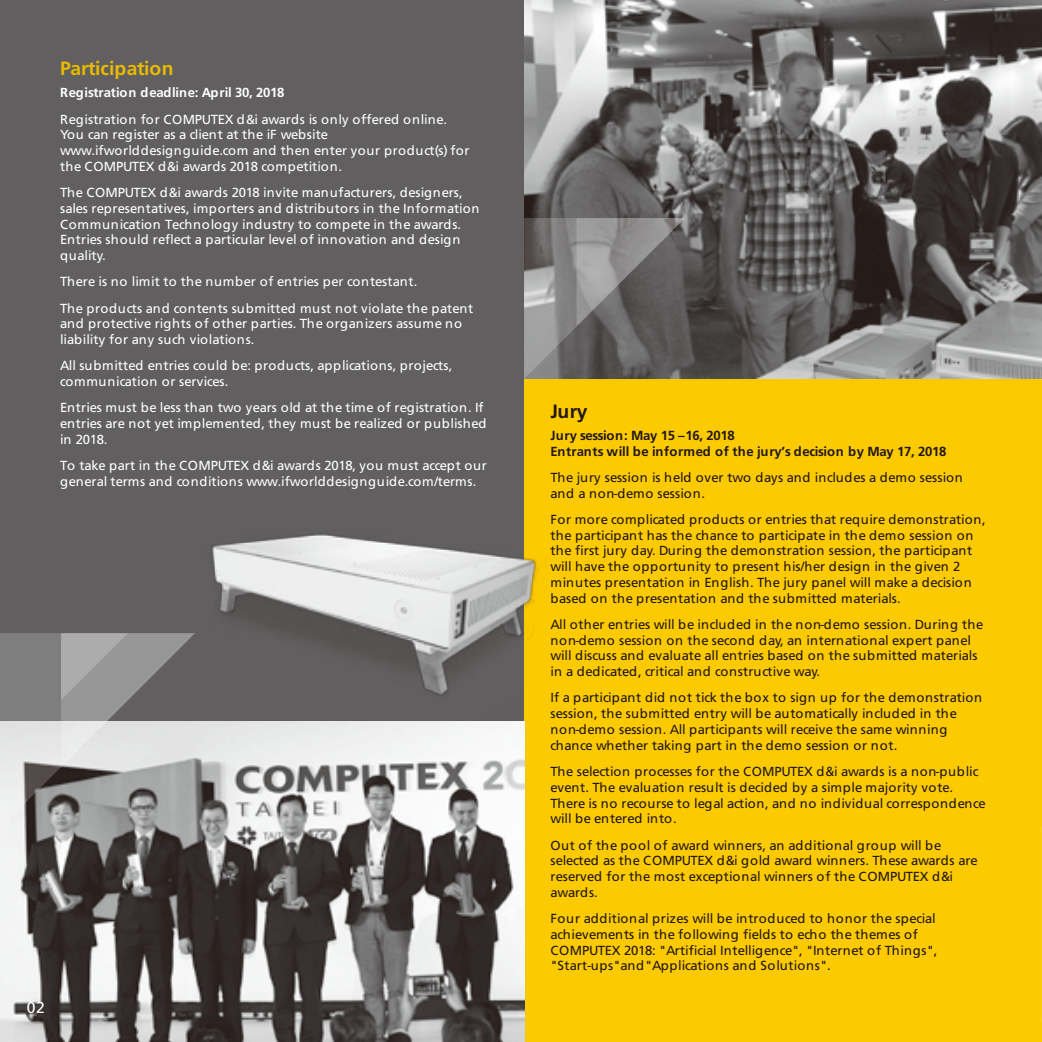
<style>
.page{position:relative;width:1042px;height:1042px;background:#615f5f}
.page>*{position:absolute;margin:0;border:0;box-sizing:border-box;transform-origin:0 0}
.t1{font:700 19.25px "Frutiger LT Std";letter-spacing:-.01em;color:#e8ba00}
.t2{font:700 19.25px "Frutiger LT Std";color:#221815}
.t3{font:15.75px "Frutiger LT Std";color:#fff}
.t4{font:13.12px/15.8px "Frutiger LT Std";letter-spacing:.01em;color:#221815}
.t5{font:13.12px/15.8px "Frutiger LT Std";letter-spacing:.01em;color:#fff}
.t6{font:700 13.12px/15.8px "Frutiger LT Std";letter-spacing:-.01em;color:#221815}
.t7{font:700 13.12px "Frutiger LT Std";letter-spacing:-.01em;color:#fff}
</style>
<div class="page">
<div style="left:524px;top:362px;width:518px;height:680px;background:#fcca00"></div>
<img style="left:524px;top:0;width:518px;height:379px">
<img style="left:0;top:807px;width:524px;height:235px">
<svg style="left:1041px;top:827px;width:1px;height:196px"></svg>
<svg style="left:524px;top:218px;width:161px;height:161px"></svg>
<svg style="left:0;top:633px;width:195px;height:199px;background:#a5a4a4"></svg>
<img style="left:129px;top:333px;width:475px;height:474px">
<h1 class="t1" style="left:60px;top:57px;width:115px">Participation</h1>
<p class="t7" style="left:60px;top:85px;width:226px">Registration deadline: April 30, 2018</p>
<p class="t5" style="left:60px;top:111px;width:411px">Registration for COMPUTEX d&amp;i awards is only offered online.<br>You can register as a client at the iF website www.ifworlddesignguide.com and then enter your product(s) for the COMPUTEX d&amp;i awards 2018 competition.</p>
<p class="t5" style="left:60px;top:185px;width:421px">The COMPUTEX d&amp;i awards 2018 invite manufacturers, designers, sales representatives, importers and distributors in the Information Communication Technology industry to compete in the awards.<br>Entries should reflect a particular level of innovation and design quality.</p>
<p class="t5" style="left:60px;top:269px;width:414px;line-height:26.2px">There is no limit to the number of entries per contestant.<br>The products and contents submitted must not violate the patent</p>
<p class="t5" style="left:60px;top:316px;width:403px">and protective rights of other parties. The organizers assume no liability for any such violations.</p>
<p class="t5" style="left:60px;top:358px;width:394px">All submitted entries could be: products, applications, projects, communication or services.</p>
<p class="t5" style="left:60px;top:400px;width:428px">Entries must be less than two years old at the time of registration. If entries are not yet implemented, they must be realized or published in 2018.</p>
<p class="t5" style="left:60px;top:458px;width:428px">To take part in the COMPUTEX d&amp;i awards 2018, you must accept our general terms and conditions www.ifworlddesignguide.com/terms.</p>
<p class="t3" style="left:27px;top:998px;width:19px">02</p>
<h1 class="t2" style="left:550px;top:400px;width:38px">Jury</h1>
<p class="t6" style="left:550px;top:427px;width:397px">Jury session: May 15 –16, 2018<br>Entrants will be informed of the jury’s decision by May 17, 2018</p>
<p class="t4" style="left:550px;top:469px;width:414px">The jury session is held over two days and includes a demo session and a non-demo session.</p>
<p class="t4" style="left:550px;top:511px;width:437px">For more complicated products or entries that require demonstration, the participant has the chance to participate in the demo session on the first jury day. During the demonstration session, the participant will have the opportunity to present his/her design in the given 2 minutes presentation in English. The jury panel will make a decision based on the presentation and the submitted materials.</p>
<p class="t4" style="left:550px;top:616px;width:434px">All other entries will be included in the non-demo session. During the non-demo session on the second day, an international expert panel will discuss and evaluate all entries based on the submitted materials in a dedicated, critical and constructive way.</p>
<p class="t4" style="left:550px;top:690px;width:433px">If a participant did not tick the box to sign up for the demonstration session, the submitted entry will be automatically included in the non-demo session. All participants will receive the same winning chance whether taking part in the demo session or not.</p>
<p class="t4" style="left:550px;top:763px;width:437px">The selection processes for the COMPUTEX d&amp;i awards is a non-public event. The evaluation result is decided by a simple majority vote.<br>There is no recourse to legal action, and no individual correspondence will be entered into.</p>
<p class="t4" style="left:550px;top:837px;width:429px">Out of the pool of award winners, an additional group will be selected as the COMPUTEX d&amp;i gold award winners. These awards are reserved for the most exceptional winners of the COMPUTEX d&amp;i awards.</p>
<p class="t4" style="left:550px;top:910px;width:388px">Four additional prizes will be introduced to honor the special achievements in the following fields to echo the themes of COMPUTEX 2018: "Artificial Intelligence", "Internet of Things", "Start-ups"and"Applications and Solutions".</p>
</div>
